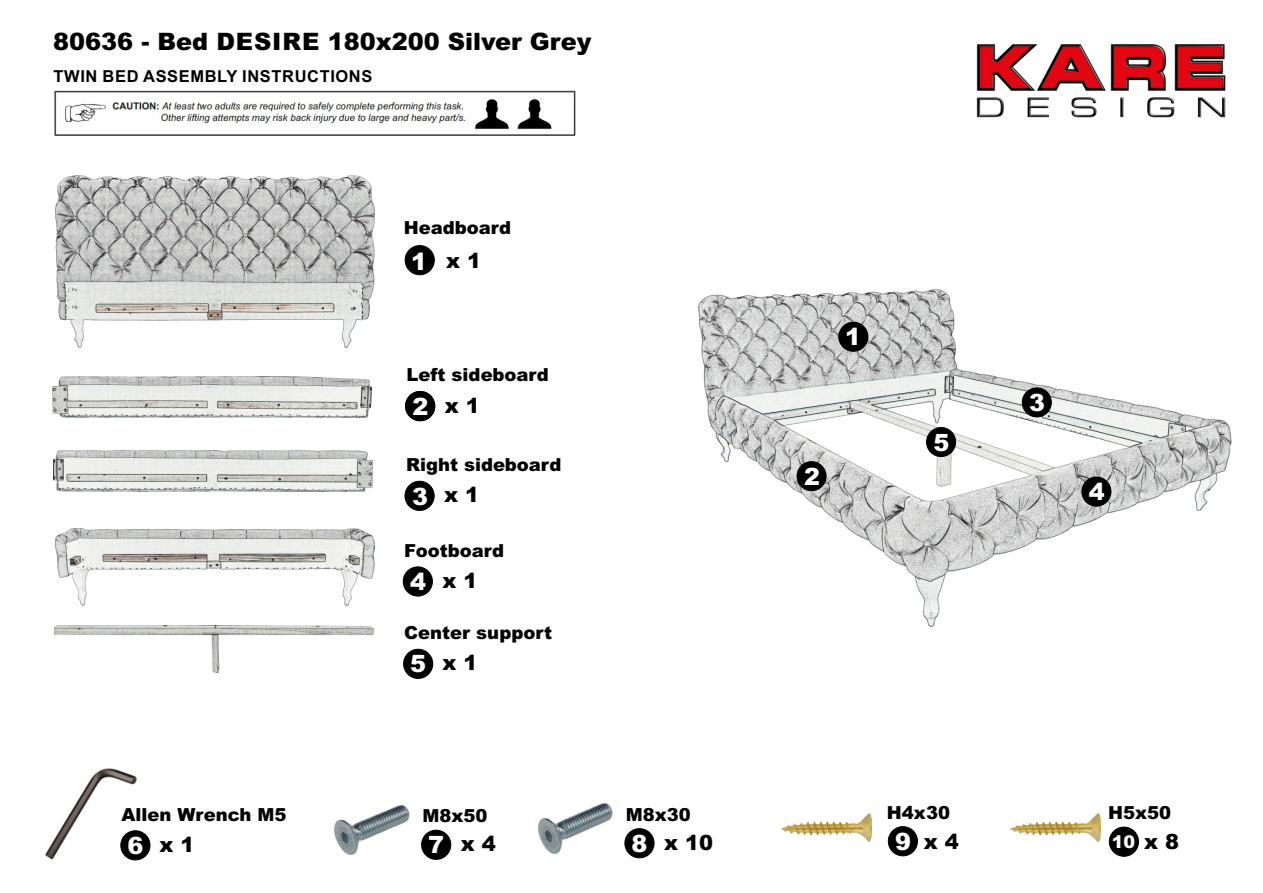
<style>
.page{position:relative;width:1263px;height:893px;background:#fff}
.page>*{position:absolute;margin:0;border:0;box-sizing:border-box;transform-origin:0 0}
.t1{font:900 24px "Arial";color:#000}
.t2{font:900 23.85px "Arial";color:#fff}
.t3{font:900 21px "Arial";color:#000}
.t4{font:900 18px "Arial";color:#000}
.t5{font:900 17.55px "Arial";color:#fff}
.t6{font:700 16.5px "Arial";letter-spacing:.035em;color:#000}
.s1{font-size:23.85px;color:#fff}
.s2{font-size:21px;color:#000}
</style>
<div class="page">
<img style="left:976px;top:44px;width:250px;height:74px">
<img style="left:54px;top:90px;width:522px;height:46px">
<div style="left:405px;top:245px;width:30px;height:30px;background:#000;border:1px solid #000;border-radius:50%"></div>
<div style="left:405px;top:481px;width:30px;height:30px;background:#000;border:1px solid #000;border-radius:50%"></div>
<div style="left:403px;top:566px;width:30px;height:30px;background:#000;border:1px solid #000;border-radius:50%"></div>
<div style="left:403px;top:649px;width:30px;height:30px;background:#000;border:1px solid #000;border-radius:50%"></div>
<img style="left:45px;top:768px;width:92px;height:92px">
<div style="left:120px;top:830px;width:30px;height:30px;background:#000;border:1px solid #000;border-radius:50%"></div>
<img style="left:334px;top:805px;width:76px;height:50px">
<div style="left:421px;top:830px;width:30px;height:30px;background:#000;border:1px solid #000;border-radius:50%"></div>
<div style="left:405px;top:391px;width:30px;height:30px;background:#000;border:1px solid #000;border-radius:50%"></div>
<img style="left:698px;top:290px;width:534px;height:337px">
<div style="left:796px;top:461px;width:30px;height:30px;background:#000;border:1px solid #000;border-radius:50%"></div>
<div style="left:1022px;top:387px;width:30px;height:30px;background:#000;border:1px solid #000;border-radius:50%"></div>
<div style="left:1081px;top:477px;width:30px;height:30px;background:#000;border:1px solid #000;border-radius:50%"></div>
<div style="left:838px;top:322px;width:30px;height:30px;background:#000;border:1px solid #000;border-radius:50%"></div>
<div style="left:926px;top:427px;width:30px;height:30px;background:#000;border:1px solid #000;border-radius:50%"></div>
<img style="left:55px;top:175px;width:319px;height:173px">
<img style="left:53px;top:450px;width:319px;height:41px">
<img style="left:53px;top:377px;width:319px;height:41px">
<img style="left:55px;top:528px;width:319px;height:77px">
<img style="left:54px;top:626px;width:319px;height:47px">
<img style="left:538px;top:803px;width:75px;height:51px">
<div style="left:624px;top:828px;width:30px;height:30px;background:#000;border:1px solid #000;border-radius:50%"></div>
<img style="left:781px;top:813px;width:90px;height:28px">
<div style="left:888px;top:826px;width:30px;height:30px;background:#000;border:1px solid #000;border-radius:50%"></div>
<div style="left:1109px;top:827px;width:30px;height:30px;background:#000;border:1px solid #000;border-radius:50%"></div>
<img style="left:1011px;top:813px;width:90px;height:28px">
<h1 class="t1" style="left:53px;top:33px;width:540px">80636 - Bed DESIRE 180x200 Silver Grey</h1>
<p class="t6" style="left:54px;top:70px;width:320px">TWIN BED ASSEMBLY INSTRUCTIONS</p>
<p class="t4" style="left:404px;top:221px;width:109px">Headboard</p>
<p class="t3" style="left:411px;top:253px;width:71px"><span class="s1">1</span> x 1</p>
<p class="t4" style="left:407px;top:369px;width:144px">Left sideboard</p>
<h2 class="t2" style="left:413px;top:398px;width:17px">2</h2>
<p class="t3" style="left:445px;top:398px;width:37px">x 1</p>
<p class="t4" style="left:406px;top:458px;width:157px">Right sideboard</p>
<p class="t3" style="left:412px;top:487px;width:69px"><span class="s1">3</span> x 1</p>
<p class="t4" style="left:404px;top:544px;width:101px">Footboard</p>
<p class="t3" style="left:410px;top:573px;width:69px"><span class="s1">4</span> x 1</p>
<p class="t4" style="left:404px;top:626px;width:149px">Center support</p>
<p class="t3" style="left:410px;top:655px;width:69px"><span class="s1">5</span> x 1</p>
<p class="t4" style="left:121px;top:808px;width:167px">Allen Wrench M5</p>
<p class="t4" style="left:423px;top:809px;width:67px">M8x50</p>
<p class="t3" style="left:428px;top:836px;width:69px"><span class="s1">7</span> x 4</p>
<p class="t3" style="left:127px;top:837px;width:69px"><span class="s1">6</span> x 1</p>
<p class="t4" style="left:626px;top:808px;width:67px">M8x30</p>
<p class="t3" style="left:631px;top:835px;width:83px"><span class="s1">8</span> x 10</p>
<h2 class="t2" style="left:845px;top:328px;width:17px">1</h2>
<h2 class="t2" style="left:804px;top:468px;width:17px">2</h2>
<h2 class="t2" style="left:933px;top:434px;width:17px">5</h2>
<h2 class="t2" style="left:1029px;top:394px;width:17px">3</h2>
<h2 class="t2" style="left:1089px;top:483px;width:17px">4</h2>
<p class="t4" style="left:1108px;top:806px;width:65px">H5x50</p>
<p class="t4" style="left:887px;top:806px;width:65px">H4x30</p>
<p class="t3" style="left:895px;top:834px;width:65px"><span class="s1">9</span> x 4</p>
<p class="t5" style="left:1112px;top:835px;width:69px">10 <span class="s2">x 8</span></p>
</div>
